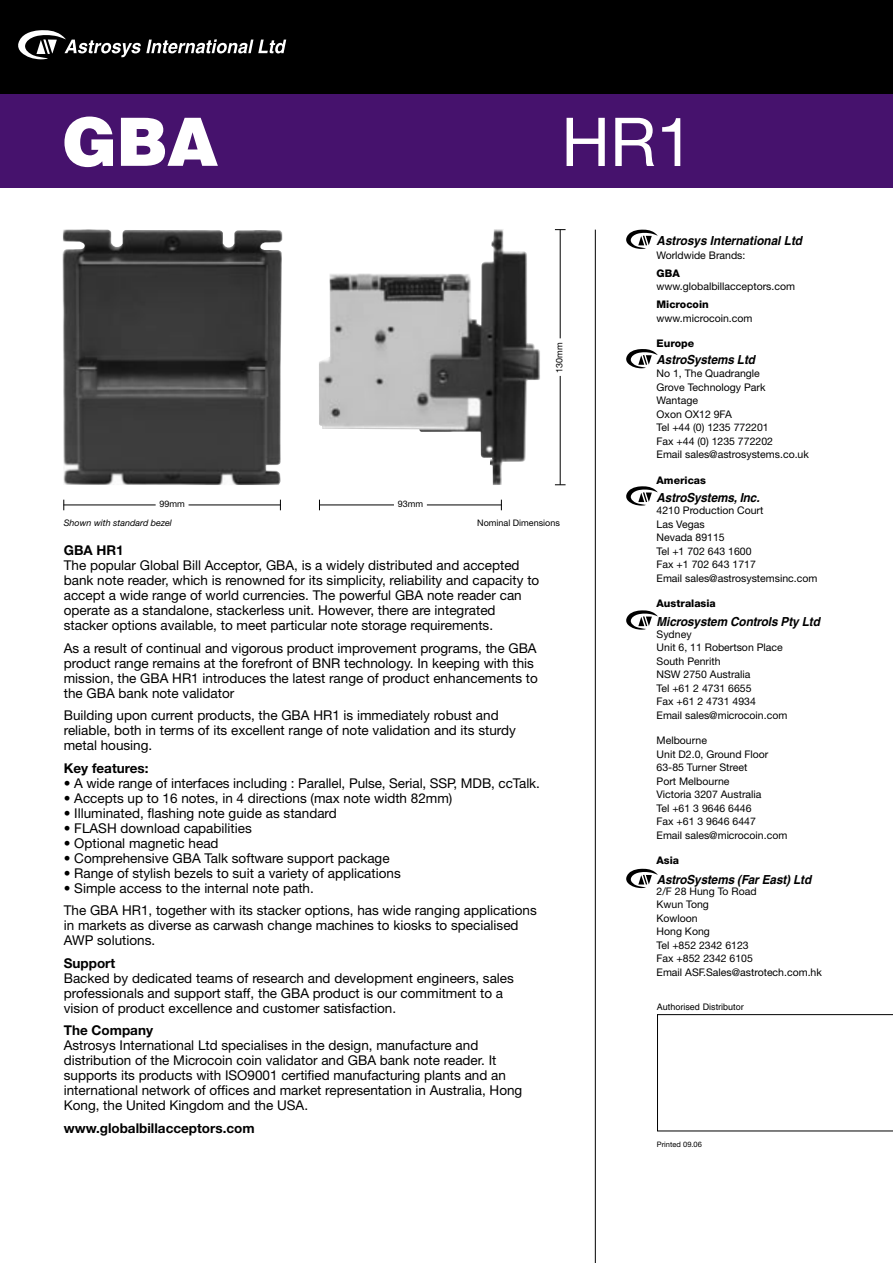
<style>
.page{position:relative;width:893px;height:1263px;background:#fff}
.page>*{position:absolute;margin:0;border:0;box-sizing:border-box;transform-origin:0 0}
.t1{font:67.5px "Helvetica Neue";color:#fff}
.t2{font:13.5px/15px "Helvetica Neue";color:#000}
.t3{font:700 13.5px "Helvetica Neue";color:#000}
.t4{font:italic 700 12.45px "Helvetica";letter-spacing:-.01em;color:#000;scale:.94 1}
.t5{font:10.5px/13.5px "Helvetica Neue";color:#000}
.t6{font:800 10.5px "Helvetica Neue";color:#000}
.t7{font:9px "Helvetica Neue";color:#000}
.t8{font:italic 9px "Helvetica Neue";color:#000}
.t9{font:9px "Helvetica";color:#000}
.t10{font:7.5px "Helvetica Neue";color:#000}
.s1{font-weight:800}
</style>
<div class="page">
<svg style="left:626px;top:230px;width:32px;height:19px"></svg>
<svg style="left:657px;top:1014px;width:236px;height:117px"></svg>
<svg style="left:626px;top:349px;width:32px;height:19px"></svg>
<svg style="left:626px;top:610px;width:32px;height:20px"></svg>
<svg style="left:626px;top:486px;width:32px;height:20px"></svg>
<svg style="left:626px;top:868px;width:32px;height:20px"></svg>
<div style="left:0;top:0;width:893px;height:187px;background:#46126d"></div>
<div style="left:0;top:0;width:893px;height:94px;background:#000"></div>
<svg style="left:64px;top:117px;width:49px;height:50px"></svg>
<svg style="left:121px;top:118px;width:97px;height:48px"></svg>
<svg style="left:18px;top:30px;width:268px;height:29px"></svg>
<hr style="left:595px;top:230px;width:1px;height:1033px;background:#000">
<img style="left:63px;top:229px;width:219px;height:256px">
<img style="left:319px;top:229px;width:221px;height:256px">
<hr style="left:189px;top:505px;width:92px;height:1px;background:#000">
<hr style="left:64px;top:505px;width:92px;height:1px;background:#000">
<hr style="left:319px;top:505px;width:75px;height:1px;background:#000">
<hr style="left:427px;top:505px;width:75px;height:1px;background:#000">
<hr style="left:560px;top:230px;width:1px;height:108px;background:#000">
<hr style="left:560px;top:376px;width:1px;height:109px;background:#000">
<p class="t1" style="left:561px;top:102px;width:134px">HR1</p>
<p class="t7" style="left:160px;top:498px;width:27px">99mm</p>
<p class="t7" style="left:398px;top:498px;width:27px">93mm</p>
<p class="t8" style="left:64px;top:517px;width:110px">Shown with standard bezel</p>
<p class="t7" style="left:554px;top:373px;width:32px;rotate:-90deg">130mm</p>
<p class="t7" style="left:477px;top:517px;width:84px">Nominal Dimensions</p>
<p class="t3" style="left:64px;top:542px;width:62px">GBA HR1</p>
<p class="t2" style="left:64px;top:557px;width:477px">The popular Global Bill Acceptor, GBA, is a widely distributed and accepted bank note reader, which is renowned for its simplicity, reliability and capacity to accept a wide range of world currencies. The powerful GBA note reader can operate as a standalone, stackerless unit. However, there are integrated stacker options available, to meet particular note storage requirements.</p>
<p class="t2" style="left:64px;top:640px;width:476px">As a result of continual and vigorous product improvement programs, the GBA product range remains at the forefront of BNR technology. In keeping with this mission, the GBA HR1 introduces the latest range of product enhancements to the GBA bank note validator</p>
<p class="t2" style="left:64px;top:707px;width:454px">Building upon current products, the GBA HR1 is immediately robust and reliable, both in terms of its excellent range of note validation and its sturdy metal housing.</p>
<p class="t3" style="left:64px;top:759px;width:86px">Key features:</p>
<p class="t2" style="left:64px;top:775px;width:478px">• A wide range of interfaces including : Parallel, Pulse, Serial, SSP, MDB, ccTalk.</p>
<p class="t2" style="left:64px;top:790px;width:390px">• Accepts up to 16 notes, in 4 directions (max note width 82mm)</p>
<p class="t2" style="left:64px;top:805px;width:275px">• Illuminated, flashing note guide as standard</p>
<p class="t2" style="left:64px;top:820px;width:190px">• FLASH download capabilities</p>
<p class="t2" style="left:64px;top:835px;width:156px">• Optional magnetic head</p>
<p class="t2" style="left:64px;top:850px;width:327px">• Comprehensive GBA Talk software support package</p>
<p class="t2" style="left:64px;top:865px;width:339px">• Range of stylish bezels to suit a variety of applications</p>
<p class="t2" style="left:64px;top:880px;width:252px">• Simple access to the internal note path.</p>
<p class="t2" style="left:64px;top:902px;width:475px">The GBA HR1, together with its stacker options, has wide ranging applications in markets as diverse as carwash change machines to kiosks to specialised<br>AWP solutions.</p>
<p class="t3" style="left:64px;top:954px;width:53px">Support</p>
<p class="t2" style="left:64px;top:970px;width:452px">Backed by dedicated teams of research and development engineers, sales professionals and support staff, the GBA product is our commitment to a vision of product excellence and customer satisfaction.</p>
<p class="t3" style="left:64px;top:1022px;width:91px">The Company</p>
<p class="t2" style="left:64px;top:1037px;width:460px">Astrosys International Ltd specialises in the design, manufacture and distribution of the Microcoin coin validator and GBA bank note reader. It supports its products with ISO9001 certified manufacturing plants and an international network of offices and market representation in Australia, Hong Kong, the United Kingdom and the USA.</p>
<p class="t3" style="left:64px;top:1119px;width:192px">www.globalbillacceptors.com</p>
<p class="t4" style="left:657px;top:233px;width:156px">Astrosys International Ltd</p>
<p class="t5" style="left:657px;top:246px;width:90px;line-height:17.9px">Worldwide Brands:<br><span class="s1">GBA</span></p>
<p class="t5" style="left:657px;top:278px;width:140px;line-height:17.9px">www.globalbillacceptors.com<br><span class="s1">Microcoin</span></p>
<p class="t5" style="left:657px;top:311px;width:97px">www.microcoin.com</p>
<p class="t6" style="left:657px;top:337px;width:39px">Europe</p>
<p class="t5" style="left:657px;top:367px;width:154px">No 1, The Quadrangle<br>Grove Technology Park<br>Wantage<br>Oxon OX12 9FA<br>Tel +44 (0) 1235 772201<br>Fax +44 (0) 1235 772202<br>Email sales@astrosystems.co.uk</p>
<p class="t6" style="left:657px;top:474px;width:51px">Americas</p>
<p class="t5" style="left:657px;top:503px;width:162px">4210 Production Court<br>Las Vegas<br>Nevada 89115<br>Tel +1 702 643 1600<br>Fax +1 702 643 1717<br>Email sales@astrosystemsinc.com</p>
<p class="t6" style="left:657px;top:597px;width:61px">Australasia</p>
<p class="t5" style="left:657px;top:627px;width:132px">Sydney<br>Unit 6, 11 Robertson Place<br>South Penrith<br>NSW 2750 Australia<br>Tel +61 2 4731 6655<br>Fax +61 2 4731 4934<br>Email sales@microcoin.com</p>
<p class="t5" style="left:657px;top:733px;width:132px">Melbourne<br>Unit D2.0, Ground Floor<br>63-85 Turner Street<br>Port Melbourne<br>Victoria 3207 Australia<br>Tel +61 3 9646 6446<br>Fax +61 3 9646 6447<br>Email sales@microcoin.com</p>
<p class="t6" style="left:657px;top:854px;width:24px">Asia</p>
<p class="t5" style="left:657px;top:884px;width:167px">2/F 28 Hung To Road<br>Kwun Tong<br>Kowloon<br>Hong Kong<br>Tel +852 2342 6123<br>Fax +852 2342 6105<br>Email ASF.Sales@astrotech.com.hk</p>
<p class="t4" style="left:657px;top:352px;width:106px">AstroSystems Ltd</p>
<p class="t4" style="left:657px;top:489px;width:111px">AstroSystems, Inc.</p>
<p class="t4" style="left:657px;top:614px;width:175px">Microsystem Controls Pty Ltd</p>
<p class="t4" style="left:657px;top:872px;width:166px">AstroSystems (Far East) Ltd</p>
<p class="t9" style="left:657px;top:1001px;width:88px">Authorised Distributor</p>
<p class="t10" style="left:657px;top:1140px;width:47px">Printed 09.06</p>
</div>
